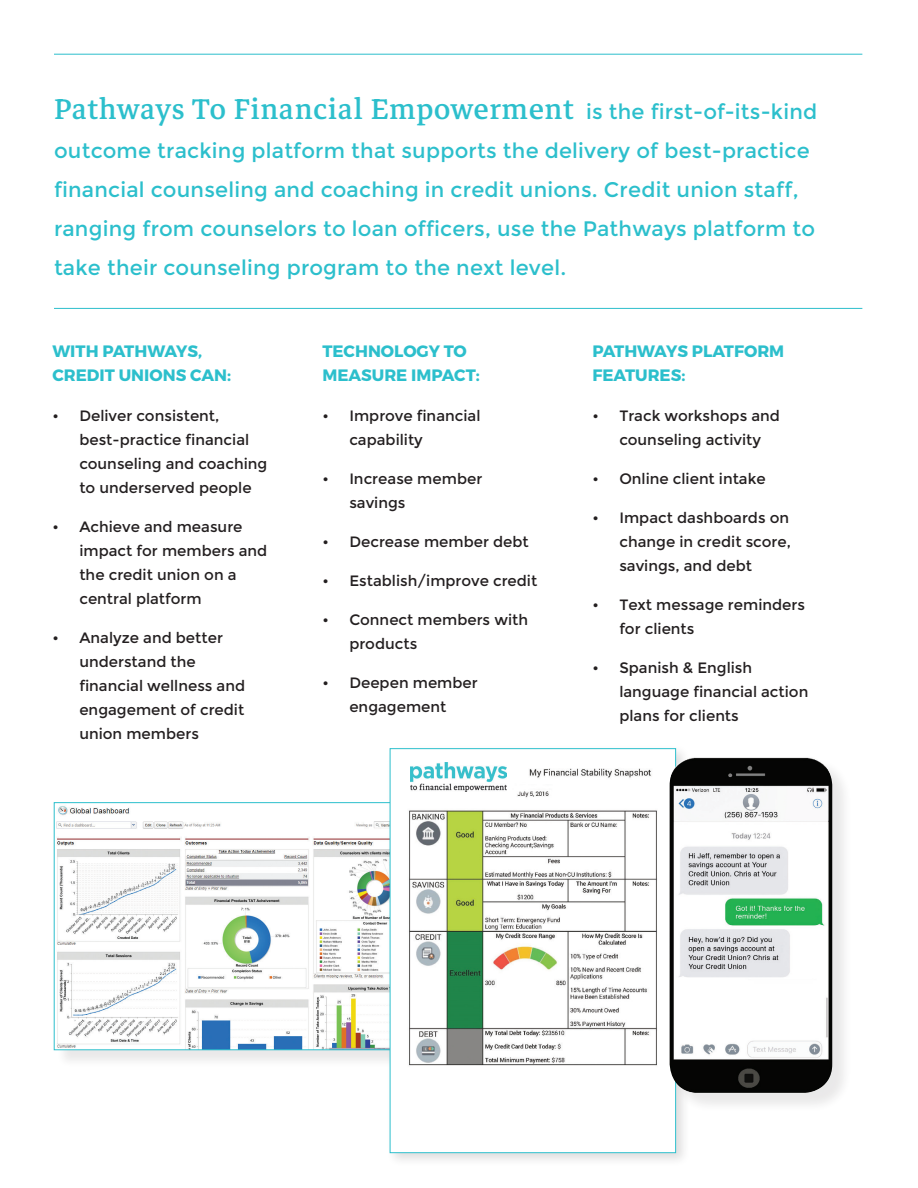
<style>
.page{position:relative;width:918px;height:1188px;background:#fff}
.page>*{position:absolute;margin:0;border:0;box-sizing:border-box;transform-origin:0 0}
.t1{font:40.5px "Markazi Text Regular 400";letter-spacing:.01em;color:#2cbfcc}
.t2{font:21px/39px "Montserrat";letter-spacing:.01em;color:#2cbfcc}
.t3{font:700 16.5px/24px "Montserrat";color:#2cbfcc}
.t4{font:15px/24px "Montserrat";color:#231f20}
.s1{font-family:"Montserrat";font-size:21px}
</style>
<div class="page">
<div style="left:56px;top:805px;width:406px;height:264px;background:#231f20;opacity:.1"></div>
<img style="left:56px;top:805px;width:330px;height:243px">
<hr style="left:54px;top:54px;width:808px;height:1px;background:#2cbfcc">
<hr style="left:54px;top:308px;width:808px;height:1px;background:#2cbfcc">
<div style="left:386px;top:744px;width:304px;height:423px;background:#231f20;opacity:.15"></div>
<img style="left:392px;top:750px;width:282px;height:401px">
<div style="left:671px;top:757px;width:181px;height:356px;background:#231f20;opacity:.1"></div>
<img style="left:670px;top:756px;width:162px;height:337px">
<div style="left:402px;top:756px;width:94px;height:39px;background:#fff"></div>
<img style="left:410px;top:763px;width:96px;height:29px">
<h1 class="t1" style="left:54px;top:86px;width:765px">Pathways To Financial Empowerment <span class="s1">is the first-of-its-kind</span></h1>
<p class="t2" style="left:54px;top:131px;width:763px">outcome tracking platform that supports the delivery of best-practice financial counseling and coaching in credit unions. Credit union staff, ranging from counselors to loan officers, use the Pathways platform to take their counseling program to the next level.</p>
<p class="t3" style="left:52px;top:339px;width:180px">WITH PATHWAYS,<br>CREDIT UNIONS CAN:</p>
<p class="t4" style="left:79px;top:404px;width:190px;text-indent:-27px">• Deliver consistent, best-practice financial counseling and coaching to underserved people</p>
<p class="t4" style="left:79px;top:515px;width:189px;text-indent:-27px">• Achieve and measure impact for members and the credit union on a central platform</p>
<p class="t4" style="left:79px;top:626px;width:167px;text-indent:-27px">• Analyze and better understand the financial wellness and engagement of credit union members</p>
<p class="t3" style="left:322px;top:339px;width:159px">TECHNOLOGY TO<br>MEASURE IMPACT:</p>
<p class="t4" style="left:349px;top:404px;width:133px;text-indent:-27px">• Improve financial capability</p>
<p class="t4" style="left:349px;top:467px;width:134px;text-indent:-27px">• Increase member savings</p>
<p class="t4" style="left:322px;top:530px;width:208px">• Decrease member debt</p>
<p class="t4" style="left:322px;top:569px;width:216px">• Establish/improve credit</p>
<p class="t4" style="left:349px;top:608px;width:180px;text-indent:-27px">• Connect members with products</p>
<p class="t4" style="left:322px;top:671px;width:157px;text-align:center">• Deepen member engagement</p>
<p class="t3" style="left:592px;top:339px;width:193px">PATHWAYS PLATFORM<br>FEATURES:</p>
<p class="t4" style="left:592px;top:404px;width:189px;text-align:center">• Track workshops and counseling activity</p>
<p class="t4" style="left:592px;top:467px;width:175px">• Online client intake</p>
<p class="t4" style="left:619px;top:506px;width:173px;text-indent:-27px">• Impact dashboards on change in credit score, savings, and debt</p>
<p class="t4" style="left:619px;top:593px;width:187px;text-indent:-27px">• Text message reminders for clients</p>
<p class="t4" style="left:619px;top:656px;width:191px;text-indent:-27px">• Spanish &amp; English language financial action plans for clients</p>
</div>
